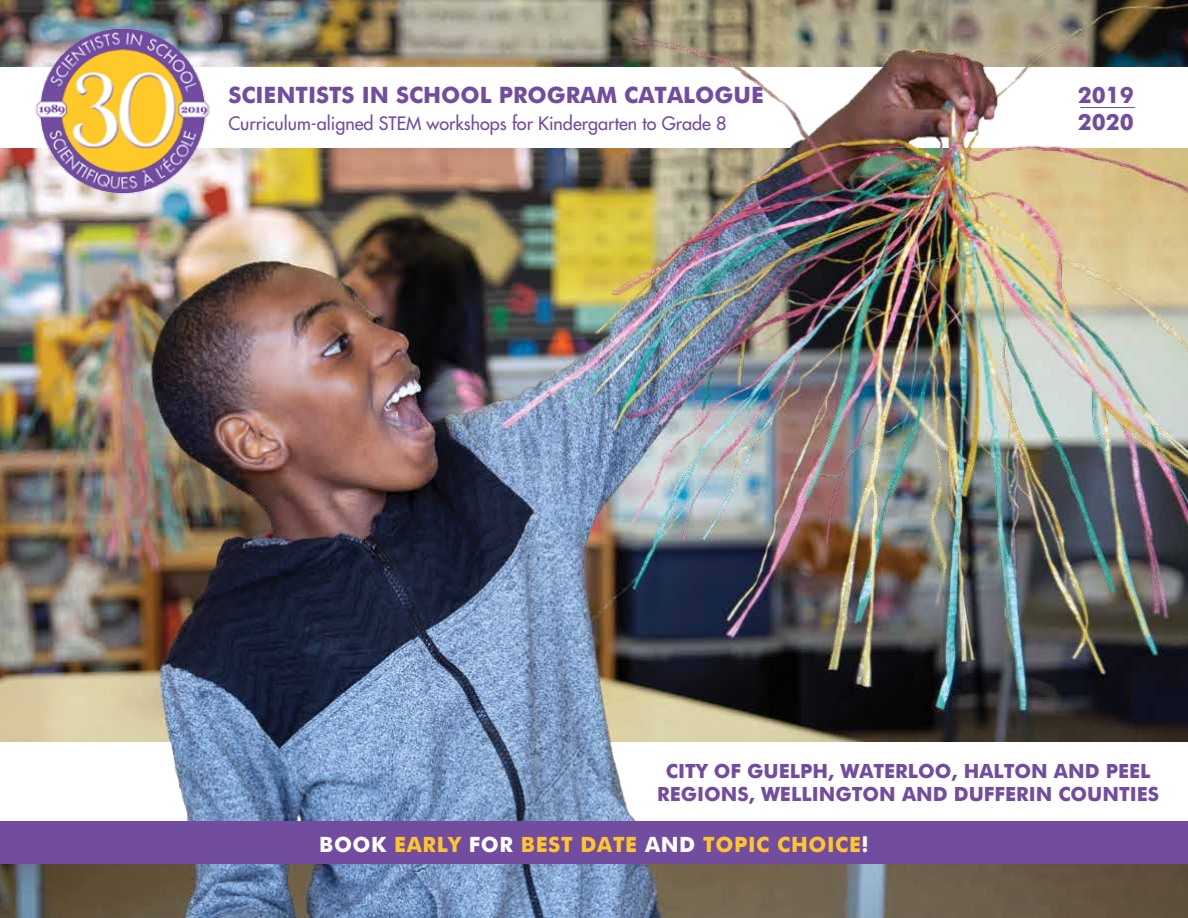
<style>
.page{position:relative;width:1188px;height:918px;background:#fff}
.page>*{position:absolute;margin:0;border:0;box-sizing:border-box;transform-origin:0 0}
.t1{font:700 22.5px/27px "Futura";color:#724c9f}
.t2{font:700 21px "Futura";letter-spacing:.03em;color:#ffc52f}
.t3{font:700 19.5px/22.5px "Futura";color:#724c9f;text-align:center}
.t4{font:18px "Futura";color:#724c9f}
.s1{color:#fff}
</style>
<div class="page">
<img style="left:0;top:0;width:142px;height:918px">
<div style="left:0;top:742px;width:1188px;height:81px;background:#fff"></div>
<div style="left:0;top:68px;width:1188px;height:80px;background:#fff"></div>
<img style="left:30px;top:18px;width:112px;height:186px">
<img style="left:142px;top:0;width:1046px;height:918px">
<div style="left:0;top:822px;width:1188px;height:42px;background:#724c9f"></div>
<p class="t1" style="left:228px;top:80px;width:537px">SCIENTISTS IN SCHOOL PROGRAM CATALOGUE</p>
<p class="t4" style="left:228px;top:112px;width:500px">Curriculum-aligned STEM workshops for Kindergarten to Grade 8</p>
<p class="t1" style="left:1078px;top:80px;width:58px">2019<br>2020</p>
<p class="t3" style="left:657px;top:759px;width:504px">CITY OF GUELPH, WATERLOO, HALTON AND PEEL<br>REGIONS, WELLINGTON AND DUFFERIN COUNTIES</p>
<p class="t2" style="left:319px;top:829px;width:551px"><span class="s1">BOOK</span> EARLY <span class="s1">FOR</span> BEST DATE <span class="s1">AND</span> TOPIC CHOICE<span class="s1">!</span></p>
</div>
